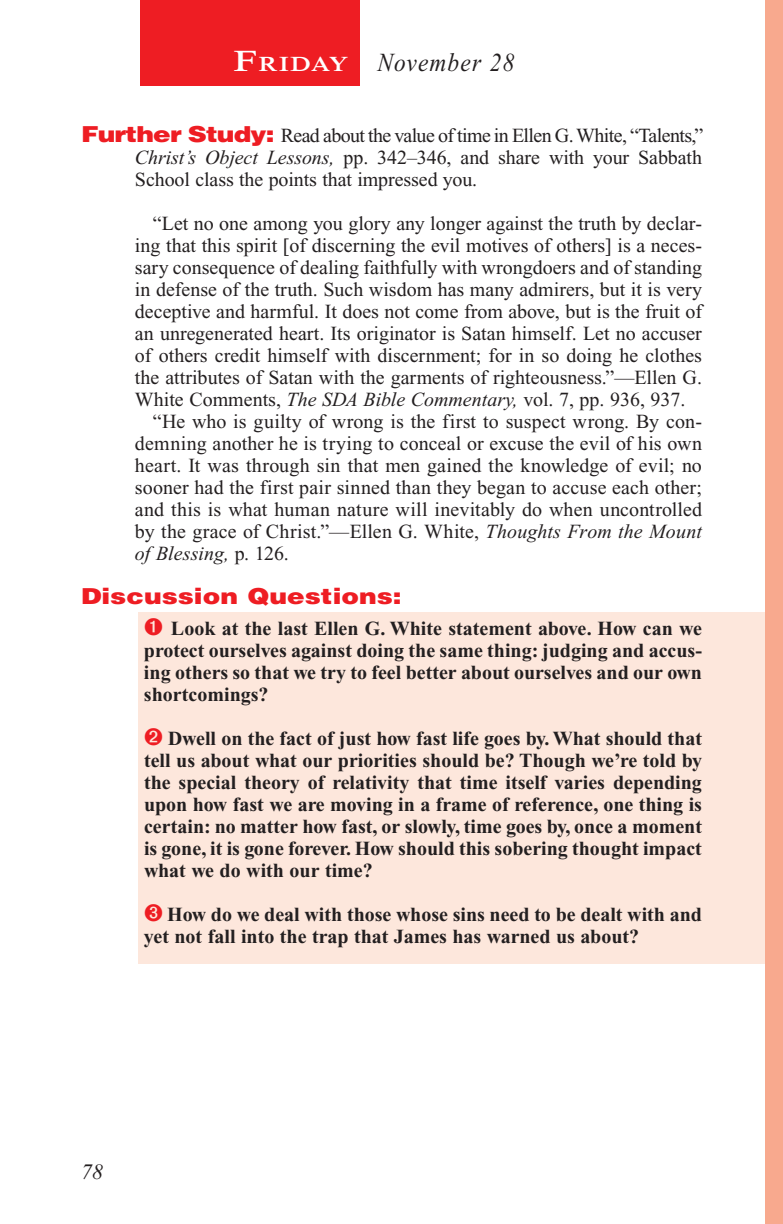
<style>
.page{position:relative;width:783px;height:1224px;background:#fff}
.page>*{position:absolute;margin:0;border:0;box-sizing:border-box;transform-origin:0 0}
.Lesson_Dates{font:italic 26px "Times New Roman PS Std";letter-spacing:.05em;color:#231f20;scale:.9 1}
.Question{font:900 22px "Helvetica LT Std";color:#ee1d23;scale:1.2 1}
.t1{font:italic 22px "Times New Roman PS Std";color:#231f20}
.Daily_Header{font:600 21px "Times NRMT Std";letter-spacing:.035em;color:#fff;scale:1.1 1}
.Numbered_Bullet_List{font:700 20px/22px "Times New Roman PS Std";color:#231f20;text-align:justify}
.Body_SB{font:20px/22px "Times New Roman PS Std";color:#231f20;text-align:justify}
.Body_SA{font:20px/22px "Times New Roman PS Std";letter-spacing:.01em;color:#231f20;text-align:justify}
.Question_NO_SB{font:20px/22px "Times New Roman PS Std";letter-spacing:-.005em;color:#231f20;text-align:justify}
.s1{font-size:30px}
.s2{font-family:"Helvetica LT Std";font-weight:900;font-size:22px;color:#ee1d23}
.s3{font-style:italic}
</style>
<div class="page">
<div style="left:765px;top:0;width:18px;height:1224px;background:#f8a98e"></div>
<div style="left:140px;top:0;width:220px;height:86px;background:#ee1d23"></div>
<div style="left:139px;top:612px;width:626px;height:351px;background:#fde7dc"></div>
<p class="Daily_Header" style="left:234px;top:52px;width:106px"><span class="s1">F</span>riday</p>
<p class="Lesson_Dates" style="left:378px;top:48px;width:154px">November 28</p>
<p class="Question_NO_SB" style="left:135px;top:124px;width:570px;text-indent:-54px"><span class="s2">Further Study:</span> Read about the value of time in Ellen G. White, “Talents,” <span class="s3">Christ’s Object Lessons,</span> pp. 342–346, and share with your Sabbath School class the points that impressed you.</p>
<p class="Body_SB" style="left:135px;top:212px;width:569px;text-indent:18px">“Let no one among you glory any longer against the truth by declar&shy;ing that this spirit [of discerning the evil motives of others] is a neces&shy;sary consequence of dealing faithfully with wrongdoers and of standing in defense of the truth. Such wisdom has many admirers, but it is very deceptive and harmful. It does not come from above, but is the fruit of an unregenerated heart. Its originator is Satan himself. Let no accuser of others credit himself with discernment; for in so doing he clothes the attributes of Satan with the garments of righteousness.”—Ellen G.<br>White Comments, <span class="s3">The SDA Bible Commentary,</span> vol. 7, pp. 936, 937.</p>
<p class="Body_SA" style="left:135px;top:410px;width:569px;text-indent:18px">“He who is guilty of wrong is the first to suspect wrong. By con&shy;demning another he is trying to conceal or excuse the evil of his own heart. It was through sin that men gained the knowledge of evil; no sooner had the first pair sinned than they began to accuse each other; and this is what human nature will inevitably do when uncontrolled by the grace of Christ.”—Ellen G. White, <span class="s3">Thoughts From the Mount of Blessing,</span> p. 126.</p>
<p class="Question" style="left:81px;top:582px;width:269px">Discussion Questions:</p>
<p class="Numbered_Bullet_List" style="left:144px;top:617px;width:560px;text-indent:27px">Look at the last Ellen G. White statement above. How can we protect ourselves against doing the same thing: judging and accus&shy;ing others so that we try to feel better about ourselves and our own shortcomings?</p>
<p class="Numbered_Bullet_List" style="left:144px;top:727px;width:560px;text-indent:24px">Dwell on the fact of just how fast life goes by. What should that tell us about what our priorities should be? Though we’re told by the special theory of relativity that time itself varies depending upon how fast we are moving in a frame of reference, one thing is certain: no matter how fast, or slowly, time goes by, once a moment is gone, it is gone forever. How should this sobering thought impact what we do with our time?</p>
<p class="Numbered_Bullet_List" style="left:144px;top:903px;width:560px;text-indent:23px">How do we deal with those whose sins need to be dealt with and yet not fall into the trap that James has warned us about?</p>
<p class="t1" style="left:81px;top:1160px;width:23px">78</p>
</div>
